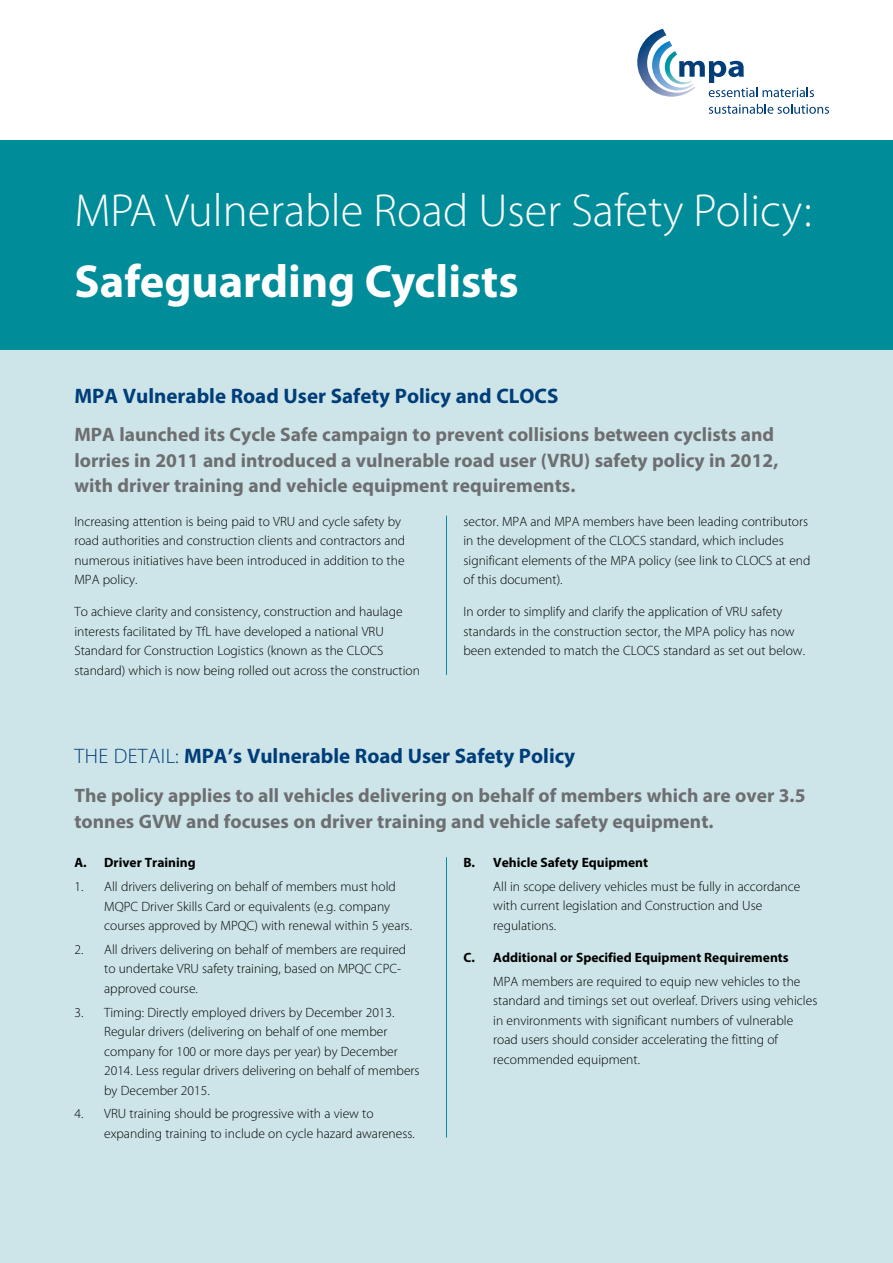
<style>
.page{position:relative;width:893px;height:1263px;background:#fff}
.page>*{position:absolute;margin:0;border:0;box-sizing:border-box;transform-origin:0 0}
.t1{font:300 46.5px "Myriad Pro";color:#fff}
.t2{font:700 46.5px "Myriad Pro";color:#fff}
.t3{font:700 21px "Myriad Pro";color:#003d79}
.t4{font:700 19.5px/25.5px "Myriad Pro";color:#6d6e71}
.t5{font:300 13.5px/19.5px "Myriad Pro";color:#000}
.t6{font:700 13.5px "Myriad Pro";color:#000}
.s1{font-weight:300}
</style>
<div class="page">
<div style="left:0;top:350px;width:893px;height:913px;background:#cde5e8"></div>
<div style="left:0;top:140px;width:893px;height:210px;background:#008c99"></div>
<svg style="left:637px;top:29px;width:177px;height:68px"></svg>
<svg style="left:709px;top:104px;width:120px;height:10px"></svg>
<hr style="left:446px;top:516px;width:1px;height:159px;background:#008c99">
<hr style="left:446px;top:857px;width:1px;height:280px;background:#008c99">
<h1 class="t1" style="left:74px;top:185px;width:739px">MPA Vulnerable Road User Safety Policy:</h1>
<h1 class="t2" style="left:74px;top:251px;width:446px">Safeguarding Cyclists</h1>
<h2 class="t3" style="left:74px;top:382px;width:486px">MPA Vulnerable Road User Safety Policy and CLOCS</h2>
<h3 class="t4" style="left:74px;top:421px;width:706px">MPA launched its Cycle Safe campaign to prevent collisions between cyclists and lorries in 2011 and introduced a vulnerable road user (VRU) safety policy in 2012, with driver training and vehicle equipment requirements.</h3>
<p class="t5" style="left:74px;top:512px;width:332px">I ncreasing attention is being paid to VRU and cycle safety by road authorities and construction clients and contractors and numerous initiatives have been introduced in addition to the MPA policy.</p>
<p class="t5" style="left:74px;top:602px;width:347px">To achieve clarity and consistency, construction and haulage interests facilitated by TfL have developed a national VRU Standard for Construction Logistics (known as the CLOCS standard) which is now being rolled out across the construction</p>
<p class="t5" style="left:463px;top:512px;width:348px">sector. MPA and MPA members have been leading contributors in the development of the CLOCS standard, which includes significant elements of the MPA policy (see link to CLOCS at end of this document).</p>
<p class="t5" style="left:463px;top:602px;width:343px">I n order to simplify and clarify the application of VRU safety standards in the construction sector, the MPA policy has now been extended to match the CLOCS standard as set out below.</p>
<h2 class="t3" style="left:75px;top:742px;width:502px"><span class="s1">The Detail:</span> MPA’s Vulnerable Road User Safety Policy</h2>
<h3 class="t4" style="left:74px;top:782px;width:733px">The policy applies to all vehicles delivering on behalf of members which are over 3.5 tonnes GVW and focuses on driver training and vehicle safety equipment.</h3>
<p class="t6" style="left:74px;top:854px;width:123px">A. Driver Training</p>
<p class="t5" style="left:104px;top:877px;width:309px;text-indent:-30px">1. All drivers delivering on behalf of members must hold<br>MQPC Driver Skills Card or equivalents (e.g. company courses approved by MPQC) with renewal within 5 years.</p>
<p class="t5" style="left:104px;top:940px;width:304px;text-indent:-30px">2. All drivers delivering on behalf of members are required to undertake VRU safety training, based on MPQC CPC&shy;approved course.</p>
<p class="t5" style="left:104px;top:1002px;width:317px;text-indent:-30px">3. Timing: Directly employed drivers by December 2013.<br>Regular drivers (delivering on behalf of one member company for 100 or more days per year) by December 2014. Less regular drivers delivering on behalf of members by December 2015.</p>
<p class="t5" style="left:104px;top:1104px;width:312px;text-indent:-30px">4. VRU training should be progressive with a view to expanding training to include on cycle hazard awareness.</p>
<p class="t6" style="left:463px;top:854px;width:186px">B. Vehicle Safety Equipment</p>
<p class="t5" style="left:493px;top:877px;width:308px">All in scope delivery vehicles must be fully in accordance with current legislation and Construction and Use regulations.</p>
<p class="t6" style="left:463px;top:949px;width:327px">C. Additional or Specified Equipment Requirements</p>
<p class="t5" style="left:493px;top:972px;width:326px">MPA members are required to equip new vehicles to the standard and timings set out overleaf. Drivers using vehicles in environments with significant numbers of vulnerable road users should consider accelerating the fitting of recommended equipment.</p>
</div>
